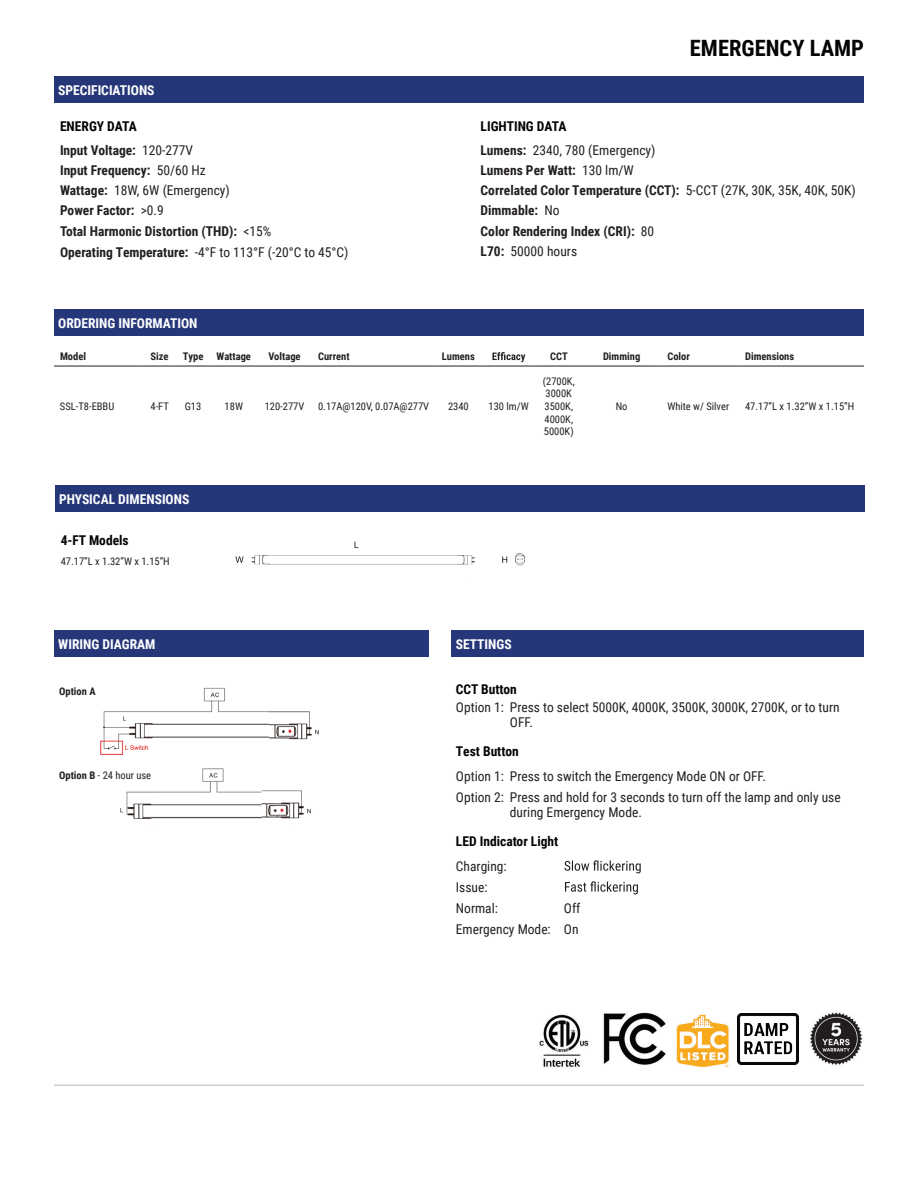
<style>
.page{position:relative;width:918px;height:1188px;background:#fff}
.page>*{position:absolute;margin:0;border:0;box-sizing:border-box;transform-origin:0 0}
.t1{font:700 22.5px "Roboto Condensed";color:#040503}
.t2{font:700 13.5px/20.2px "Roboto Condensed";color:#231f20}
.t3{font:13.5px/21px "Roboto Condensed";color:#231f20}
.t4{font:700 13.5px "Roboto Condensed";color:#fff}
.t5{font:700 13.5px "Roboto Condensed";color:#040503}
.t6{font:10.5px/12.6px "Roboto Condensed";color:#231f20}
.t7{font:700 10.5px "Roboto Condensed";color:#231f20}
.s1{color:#040503}
.s2{font-weight:400}
.s3{font-weight:700;color:#040503}
.s4{font-weight:700}
</style>
<div class="page">
<hr style="left:54px;top:1085px;width:810px;height:1px;background:#b9b9b9">
<img style="left:810px;top:1012px;width:53px;height:53px">
<div style="left:54px;top:76px;width:810px;height:27px;background:#253779"></div>
<div style="left:54px;top:309px;width:810px;height:27px;background:#253779"></div>
<div style="left:55px;top:485px;width:810px;height:27px;background:#253779"></div>
<img style="left:603px;top:1012px;width:63px;height:53px">
<img style="left:738px;top:1013px;width:60px;height:51px">
<img style="left:676px;top:1014px;width:53px;height:53px">
<img style="left:539px;top:1014px;width:50px;height:53px">
<hr style="left:54px;top:366px;width:90px;height:1px;background:#231f20">
<hr style="left:144px;top:366px;width:32px;height:1px;background:#231f20">
<hr style="left:176px;top:366px;width:35px;height:1px;background:#231f20">
<hr style="left:211px;top:366px;width:46px;height:1px;background:#231f20">
<hr style="left:257px;top:366px;width:55px;height:1px;background:#231f20">
<hr style="left:312px;top:366px;width:123px;height:1px;background:#231f20">
<hr style="left:435px;top:366px;width:47px;height:1px;background:#231f20">
<hr style="left:482px;top:366px;width:54px;height:1px;background:#231f20">
<hr style="left:536px;top:366px;width:46px;height:1px;background:#231f20">
<hr style="left:582px;top:366px;width:79px;height:1px;background:#231f20">
<hr style="left:661px;top:366px;width:78px;height:1px;background:#231f20">
<hr style="left:739px;top:366px;width:125px;height:1px;background:#231f20">
<svg style="left:492px;top:352px;width:33px;height:10px"></svg>
<img style="left:235px;top:541px;width:290px;height:25px">
<img style="left:100px;top:687px;width:170px;height:132px">
<img style="left:270px;top:711px;width:49px;height:29px">
<img style="left:262px;top:788px;width:49px;height:31px">
<div style="left:99px;top:687px;width:50px;height:14px;background:#fff"></div>
<div style="left:100px;top:766px;width:95px;height:13px;background:#fff"></div>
<div style="left:54px;top:631px;width:375px;height:26px;background:#253779"></div>
<div style="left:451px;top:631px;width:413px;height:26px;background:#253779"></div>
<svg style="left:564px;top:860px;width:77px;height:13px"></svg>
<svg style="left:565px;top:881px;width:73px;height:13px"></svg>
<p class="t4" style="left:58px;top:81px;width:98px">SPECIFICIATIONS</p>
<p class="t2" style="left:60px;top:114px;width:135px;line-height:23.5px"><span class="s1">ENERGY DATA<br></span>Input Voltage: <span class="s2">120-277V</span></p>
<p class="t2" style="left:60px;top:159px;width:290px">Input Frequency: <span class="s2">50/60 Hz<br></span>Wattage: <span class="s2">18W, 6W (Emergency)<br></span>Power Factor: <span class="s2">&gt;0.9<br></span>Total Harmonic Distortion (THD): <span class="s2">&lt;15%<br></span>Operating Temperature: <span class="s2">-4°F to 113°F (-20°C to 45°C)</span></p>
<p class="t4" style="left:58px;top:314px;width:141px">ORDERING INFORMATION</p>
<h1 class="t1" style="left:690px;top:32px;width:176px">EMERGENCY LAMP</h1>
<p class="t3" style="left:481px;top:114px;width:176px;line-height:23.5px"><span class="s3">LIGHTING DATA<br></span><span class="s4">Lumens:</span> 2340, 780 (Emergency)</p>
<p class="t2" style="left:481px;top:159px;width:377px">Lumens Per Watt: <span class="s2">130 lm/W<br></span>Correlated Color Temperature (CCT): <span class="s2">5-CCT (27K, 30K, 35K, 40K, 50K)<br></span>Dimmable: <span class="s2">No<br></span>Color Rendering Index (CRI): <span class="s2">80<br></span>L70: <span class="s2">50000 hours</span></p>
<p class="t7" style="left:60px;top:349px;width:28px">Model</p>
<p class="t7" style="left:151px;top:349px;width:20px">Size</p>
<p class="t7" style="left:183px;top:349px;width:22px">Type</p>
<p class="t7" style="left:217px;top:349px;width:36px">Wattage</p>
<p class="t7" style="left:268px;top:349px;width:34px">Voltage</p>
<p class="t7" style="left:318px;top:349px;width:33px">Current</p>
<p class="t7" style="left:442px;top:349px;width:34px">Lumens</p>
<p class="t7" style="left:550px;top:349px;width:19px">CCT</p>
<p class="t7" style="left:603px;top:349px;width:39px">Dimming</p>
<p class="t7" style="left:667px;top:349px;width:24px">Color</p>
<p class="t7" style="left:745px;top:349px;width:51px">Dimensions</p>
<p class="t6" style="left:60px;top:400px;width:56px">SSL-T8-EBBU</p>
<p class="t6" style="left:150px;top:400px;width:20px">4-FT</p>
<p class="t6" style="left:185px;top:400px;width:18px">G13</p>
<p class="t6" style="left:225px;top:400px;width:20px">18W</p>
<p class="t6" style="left:265px;top:400px;width:41px">120-277V</p>
<p class="t6" style="left:318px;top:400px;width:113px">0.17A@120V, 0.07A@277V</p>
<p class="t6" style="left:448px;top:400px;width:22px">2340</p>
<p class="t6" style="left:489px;top:400px;width:42px">130 lm/W</p>
<p class="t6" style="left:543px;top:374px;width:33px">(2700K,<br>3000K<br>3500K,<br>4000K,<br>5000K)</p>
<p class="t4" style="left:59px;top:490px;width:132px">PHYSICAL DIMENSIONS</p>
<p class="t5" style="left:61px;top:530px;width:69px">4-FT Models</p>
<p class="t6" style="left:61px;top:555px;width:111px">47.17”L x 1.32”W x 1.15”H</p>
<p class="t6" style="left:616px;top:400px;width:13px">No</p>
<p class="t6" style="left:667px;top:400px;width:63px">White w/ Silver</p>
<p class="t6" style="left:745px;top:400px;width:111px">47.17”L x 1.32”W x 1.15”H</p>
<p class="t4" style="left:58px;top:635px;width:99px">WIRING DIAGRAM</p>
<p class="t7" style="left:59px;top:684px;width:38px">Option A</p>
<p class="t6" style="left:59px;top:769px;width:94px"><span class="s4">Option B</span> - 24 hour use</p>
<p class="t4" style="left:456px;top:635px;width:57px">SETTINGS</p>
<p class="t5" style="left:456px;top:679px;width:62px">CCT Button</p>
<p class="t3" style="left:510px;top:699px;width:331px;line-height:15px;text-indent:-54px">Option 1: Press to select 5000K, 4000K, 3500K, 3000K, 2700K, or to turn<br>OFF.</p>
<p class="t5" style="left:456px;top:742px;width:64px">Test Button</p>
<p class="t3" style="left:456px;top:765px;width:386px">Option 1: Press to switch the Emergency Mode ON or OFF.<br>Option 2: Press and hold for 3 seconds to turn off the lamp and only use</p>
<p class="t3" style="left:510px;top:801px;width:133px">during Emergency Mode.</p>
<p class="t5" style="left:456px;top:832px;width:104px">LED Indicator Light</p>
<p class="t3" style="left:456px;top:855px;width:52px">Charging:<br>Issue:<br>Normal:</p>
<p class="t3" style="left:456px;top:897px;width:126px;text-align:right">Off<br>Emergency Mode: On</p>
</div>
